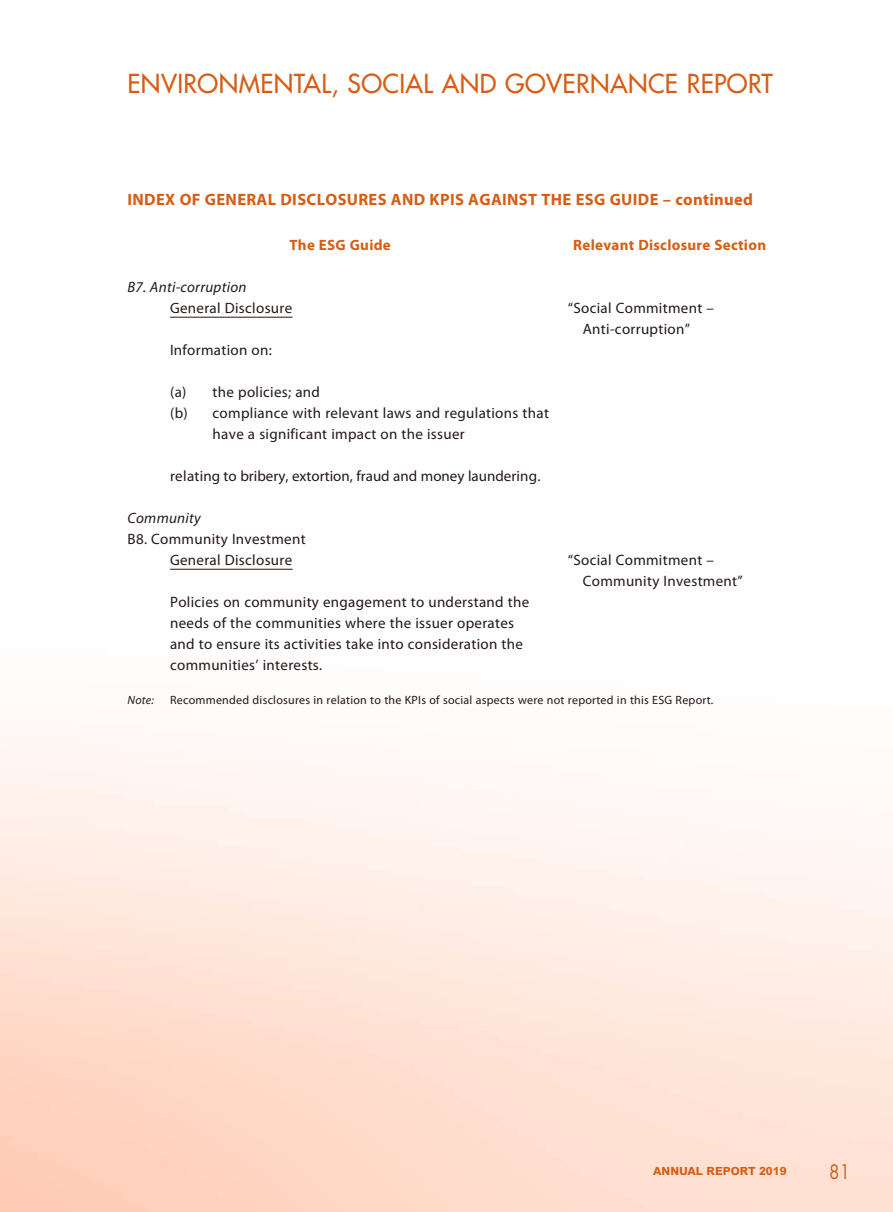
<style>
.page{position:relative;width:893px;height:1212px;background:#fff}
.page>*{position:absolute;margin:0;border:0;box-sizing:border-box;transform-origin:0 0}
.t1{font:500 25.5px "Futura Std";letter-spacing:.015em;color:#d75d14}
.t2{font:19.5px "Futura Std";color:#d75d14;scale:.86 1}
.t3{font:700 16.5px "Myriad Pro";letter-spacing:.02em;color:#d75d14}
.t4{font:15px/21px "Myriad Pro";letter-spacing:.02em;color:#231916}
.t5{font:15px "Myriad Pro";color:#231916}
.t6{font:700 15px "Myriad Pro";letter-spacing:.02em;color:#d75d14}
.t7{font:italic 15px "Myriad Pro";letter-spacing:.02em;color:#231916}
.t8{font:12px "Myriad Pro";letter-spacing:.02em;color:#231916}
.t9{font:italic 12px "Myriad Pro";color:#231916}
.t10{font:800 11.25px "Arial MT Std";color:#d75d14}
</style>
<div class="page">
<hr style="left:170px;top:317px;width:123px;height:1px;background:#231916">
<hr style="left:170px;top:569px;width:123px;height:1px;background:#231916">
<h1 class="t1" style="left:128px;top:68px;width:647px">ENVIRONMENTAL, SOCIAL AND GOVERNANCE REPORT</h1>
<p class="t3" style="left:128px;top:189px;width:627px">INDEX OF GENERAL DISCLOSURES AND KPIS AGAINST THE ESG GUIDE – continued</p>
<p class="t6" style="left:289px;top:236px;width:103px">The ESG Guide</p>
<p class="t6" style="left:573px;top:236px;width:194px">Relevant Disclosure Section</p>
<p class="t7" style="left:128px;top:278px;width:120px">B7. Anti-corruption</p>
<p class="t4" style="left:170px;top:298px;width:124px">General Disclosure</p>
<p class="t4" style="left:170px;top:340px;width:103px">Information on:</p>
<p class="t4" style="left:170px;top:382px;width:151px">(a) the policies; and</p>
<p class="t4" style="left:170px;top:403px;width:380px">(b) compliance with relevant laws and regulations that</p>
<p class="t4" style="left:213px;top:424px;width:254px">have a significant impact on the issuer</p>
<p class="t5" style="left:170px;top:467px;width:372px">relating to bribery, extortion, fraud and money laundering.</p>
<p class="t7" style="left:128px;top:509px;width:75px">Community</p>
<p class="t4" style="left:170px;top:529px;width:137px;text-indent:-43px">B8. Community Investment<br>General Disclosure</p>
<p class="t4" style="left:170px;top:592px;width:361px">Policies on community engagement to understand the needs of the communities where the issuer operates and to ensure its activities take into consideration the communities’ interests.</p>
<p class="t4" style="left:568px;top:298px;width:148px;text-align:center">“Social Commitment –<br>Anti-corruption”</p>
<p class="t4" style="left:583px;top:550px;width:162px;text-indent:-15px">“Social Commitment –<br>Community Investment”</p>
<p class="t9" style="left:128px;top:692px;width:28px">Note:</p>
<p class="t8" style="left:170px;top:692px;width:545px">Recommended disclosures in relation to the KPIs of social aspects were not reported in this ESG Report.</p>
<p class="t10" style="left:653px;top:1164px;width:135px">ANNUAL REPORT 2019</p>
<h2 class="t2" style="left:829px;top:1159px;width:26px">81</h2>
</div>
